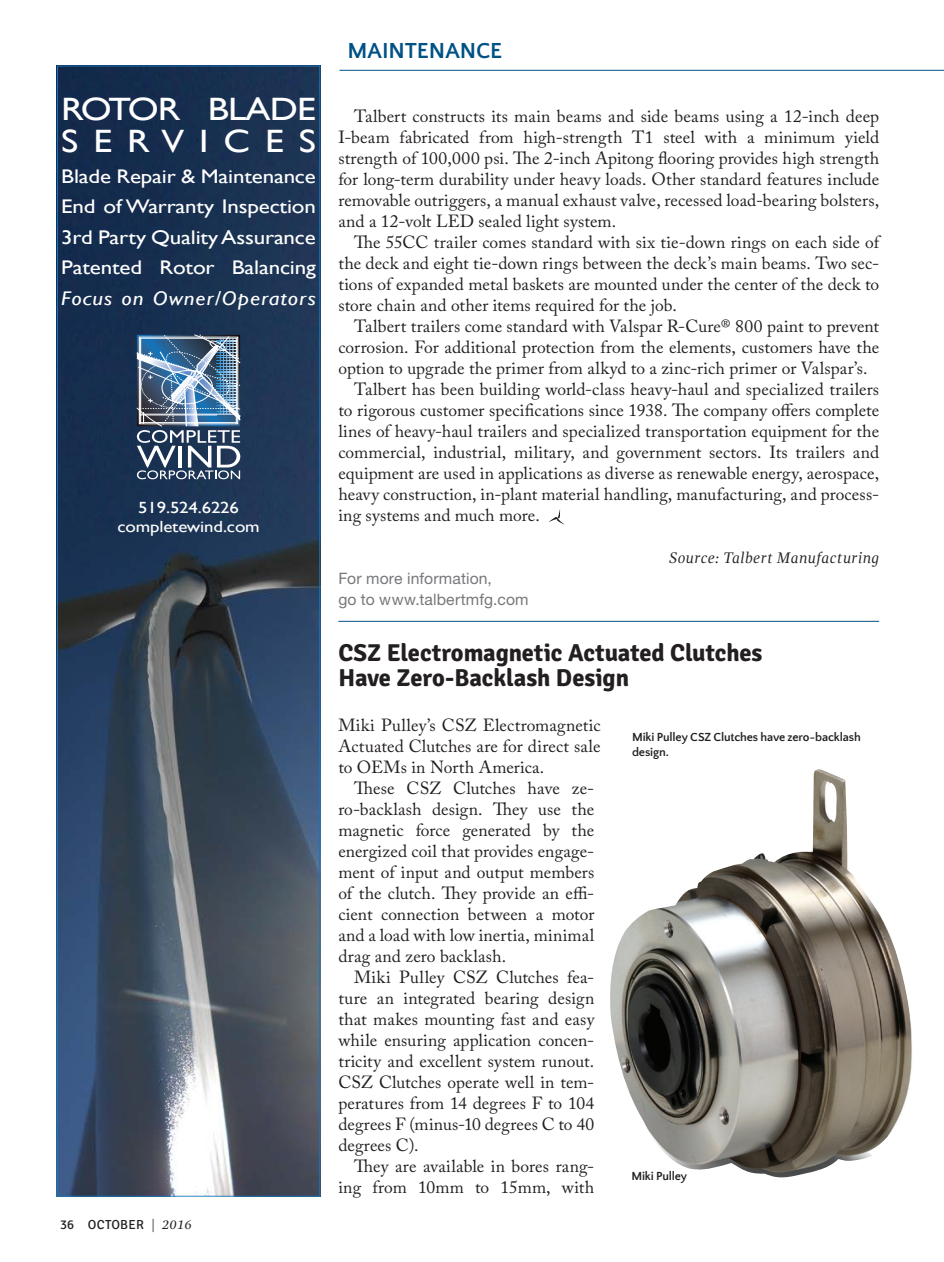
<style>
.page{position:relative;width:944px;height:1262px;background:#fff}
.page>*{position:absolute;margin:0;border:0;box-sizing:border-box;transform-origin:0 0}
.t1{font:32.38px/32.4px "Gill Sans";letter-spacing:-.025em;color:#fff;scale:1.16 1}
.t2{font:700 24.5px/24.5px "Signika";letter-spacing:-.005em;color:#231f20}
.t3{font:700 22.75px "Quattrocento Sans";letter-spacing:-.005em;color:#005285}
.t4{font:19.78px/30.4px "Gill Sans";letter-spacing:-.01em;color:#fff;text-align:justify;scale:1.16 1}
.t5{font:italic 19.78px "Gill Sans";letter-spacing:.04em;color:#fff;scale:1.16 1}
.t6{font:17.5px/21px "Adobe Caslon Pro";letter-spacing:.005em;color:#231f20;text-align:justify}
.t7{font:16.1px/19.8px "Gill Sans";letter-spacing:-.01em;color:#fff;text-align:center;scale:1.16 1}
.t8{font:15.75px/21px "Helvetica Neue";letter-spacing:.01em;color:#76787b}
.t9{font:italic 15.75px "Gandhi Serif";letter-spacing:.025em;color:#231f20}
.t10{font:13.12px "Signika";letter-spacing:.02em;color:#231f20}
.t11{font:700 12.25px/14.7px "Quattrocento Sans";letter-spacing:-.01em;color:#231f20}
.s1{font-family:"Gandhi Serif";font-style:italic}
</style>
<div class="page">
<hr style="left:339px;top:70px;width:605px;height:1px;background:#005285">
<svg style="left:549px;top:509px;width:16px;height:16px"></svg>
<hr style="left:338px;top:621px;width:541px;height:1px;background:#005285">
<svg style="left:57px;top:66px;width:263px;height:1130px;background:#34465e"></svg>
<img style="left:136px;top:325px;width:105px;height:154px">
<img style="left:610px;top:769px;width:302px;height:409px">
<h1 class="t1" style="left:61px;top:92px;width:221px">ROTOR BLADE<br>SERVICES</h1>
<p class="t4" style="left:61px;top:161px;width:221px">Blade Repair &amp; Maintenance End of Warranty Inspection 3rd Party Quality Assurance Patented Rotor Balancing</p>
<p class="t5" style="left:61px;top:287px;width:221px">Focus on Owner/Operators</p>
<p class="t7" style="left:117px;top:497px;width:124px">519.524.6226 completewind.com</p>
<p class="t10" style="left:60px;top:1217px;width:133px">36 OCTOBER <span class="s1">| 2016</span></p>
<h3 class="t3" style="left:347px;top:39px;width:156px">MAINTENANCE</h3>
<p class="t6" style="left:338px;top:105px;width:542px;text-indent:16px">Talbert constructs its main beams and side beams using a 12-inch deep I-beam fabricated from high-strength T1 steel with a minimum yield strength of 100,000 psi. The 2-inch Apitong flooring provides high strength for long-term durability under heavy loads. Other standard features include removable outriggers, a manual exhaust valve, recessed load-bearing bolsters, and a 12-volt LED sealed light system.</p>
<p class="t6" style="left:338px;top:231px;width:542px;text-indent:16px">The 55CC trailer comes standard with six tie-down rings on each side of the deck and eight tie-down rings between the deck’s main beams. Two sec&shy;tions of expanded metal baskets are mounted under the center of the deck to store chain and other items required for the job.</p>
<p class="t6" style="left:354px;top:315px;width:527px">Talbert trailers come standard with Valspar R-Cure® 800 paint to prevent</p>
<p class="t6" style="left:338px;top:336px;width:542px">corrosion. For additional protection from the elements, customers have the</p>
<p class="t6" style="left:338px;top:357px;width:531px">option to upgrade the primer from alkyd to a zinc-rich primer or Valspar’s.</p>
<p class="t6" style="left:354px;top:378px;width:527px">Talbert has been building world-class heavy-haul and specialized trailers</p>
<p class="t6" style="left:338px;top:399px;width:542px">to rigorous customer specifications since 1938. The company offers complete</p>
<p class="t6" style="left:338px;top:420px;width:542px">lines of heavy-haul trailers and specialized transportation equipment for the</p>
<p class="t6" style="left:338px;top:441px;width:542px">commercial, industrial, military, and government sectors. Its trailers and</p>
<p class="t6" style="left:338px;top:462px;width:542px">equipment are used in applications as diverse as renewable energy, aerospace,</p>
<p class="t6" style="left:338px;top:483px;width:542px">heavy construction, in-plant material handling, manufacturing, and process-</p>
<p class="t6" style="left:338px;top:504px;width:203px">ing systems and much more.</p>
<p class="t9" style="left:669px;top:549px;width:211px">Source: Talbert Manufacturing</p>
<p class="t8" style="left:338px;top:568px;width:192px">For more information,<br>go to www.talbertmfg.com</p>
<h2 class="t2" style="left:338px;top:641px;width:426px">CSZ Electromagnetic Actuated Clutches<br>Have Zero-Backlash Design</h2>
<p class="t6" style="left:338px;top:714px;width:264px">Miki Pulley’s CSZ Electromagnetic Actuated Clutches are for direct sale to OEMs in North America.</p>
<p class="t6" style="left:338px;top:777px;width:258px;text-indent:16px">These CSZ Clutches have ze&shy;ro-backlash design. They use the magnetic force generated by the energized coil that provides engage&shy;ment of input and output members of the clutch. They provide an effi&shy;cient connection between a motor and a load with low inertia, minimal drag and zero backlash.</p>
<p class="t6" style="left:338px;top:966px;width:258px;text-indent:16px">Miki Pulley CSZ Clutches fea&shy;ture an integrated bearing design that makes mounting fast and easy while ensuring application concen&shy;tricity and excellent system runout.<br>CSZ Clutches operate well in tem&shy;peratures from 14 degrees F to 104 degrees F (minus-10 degrees C to 40 degrees C).</p>
<p class="t6" style="left:338px;top:1155px;width:257px;text-align:right">They are available in bores rang&shy;ing from 10mm to 15mm, with</p>
<p class="t11" style="left:632px;top:730px;width:230px">Miki Pulley CSZ Clutches have zero-backlash design.</p>
<p class="t11" style="left:631px;top:1169px;width:58px">Miki Pulley</p>
</div>
